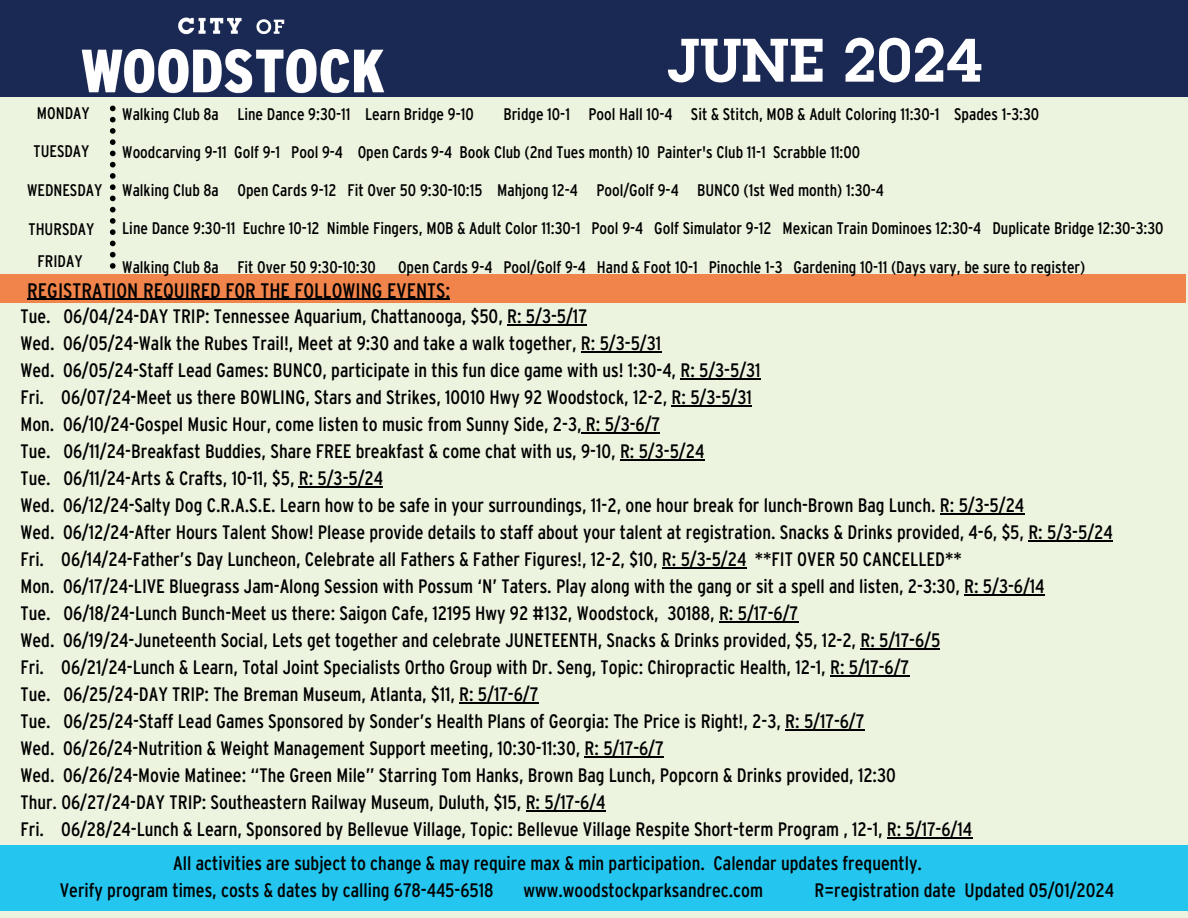
<style>
.page{position:relative;width:1188px;height:918px;background:#ecf4e0}
.page>*{position:absolute;margin:0;border:0;box-sizing:border-box;transform-origin:0 0}
.t1{font:600 60px "Lubalin Graph Std";color:#fff}
.t2{font:condensed 21px "Interstate";color:#000}
.t3{font:condensed 19.5px/27px "Interstate";color:#000}
.t4{font:condensed 16.8px "Interstate";color:#000}
</style>
<div class="page">
<div style="left:0;top:0;width:1188px;height:97px;background:#1a2854"></div>
<div style="left:0;top:275px;width:1186px;height:28px;background:#f1844a"></div>
<img style="left:81px;top:17px;width:304px;height:77px">
<svg style="left:110px;top:106px;width:6px;height:163px"></svg>
<div style="left:0;top:845px;width:1188px;height:65px;background:#24c5ef"></div>
<hr style="left:507px;top:325px;width:80px;height:1px;background:#000">
<hr style="left:581px;top:352px;width:80px;height:1px;background:#000">
<hr style="left:680px;top:379px;width:81px;height:1px;background:#000">
<hr style="left:672px;top:406px;width:80px;height:1px;background:#000">
<hr style="left:582px;top:433px;width:78px;height:1px;background:#000">
<hr style="left:620px;top:460px;width:84px;height:1px;background:#000">
<hr style="left:299px;top:487px;width:84px;height:1px;background:#000">
<hr style="left:940px;top:514px;width:84px;height:1px;background:#000">
<hr style="left:1028px;top:541px;width:85px;height:1px;background:#000">
<hr style="left:662px;top:568px;width:84px;height:1px;background:#000">
<hr style="left:964px;top:595px;width:81px;height:1px;background:#000">
<hr style="left:719px;top:622px;width:79px;height:1px;background:#000">
<hr style="left:860px;top:649px;width:80px;height:1px;background:#000">
<hr style="left:830px;top:676px;width:79px;height:1px;background:#000">
<hr style="left:459px;top:703px;width:79px;height:1px;background:#000">
<hr style="left:785px;top:730px;width:79px;height:1px;background:#000">
<hr style="left:585px;top:757px;width:79px;height:1px;background:#000">
<hr style="left:526px;top:811px;width:80px;height:1px;background:#000">
<hr style="left:887px;top:838px;width:85px;height:1px;background:#000">
<hr style="left:27px;top:299px;width:423px;height:1px;background:#000">
<h4 class="t4" style="left:37px;top:103px;width:54px">MONDAY</h4>
<h3 class="t4" style="left:34px;top:142px;width:57px">TUESDAY</h3>
<h2 class="t4" style="left:27px;top:181px;width:77px">WEDNESDAY</h2>
<h4 class="t4" style="left:29px;top:219px;width:67px">THURSDAY</h4>
<h4 class="t4" style="left:38px;top:251px;width:46px">FRIDAY</h4>
<h4 class="t1" style="left:667px;top:39px;width:316px">JUNE 2024</h4>
<p class="t4" style="left:122px;top:104px;width:353px">Walking Club 8a Line Dance 9:30-11 Learn Bridge 9-10</p>
<p class="t4" style="left:503px;top:104px;width:537px">Bridge 10-1 Pool Hall 10-4 Sit &amp; Stitch, MOB &amp; Adult Coloring 11:30-1 Spades 1-3:30</p>
<p class="t4" style="left:122px;top:143px;width:740px">Woodcarving 9-11 Golf 9-1 Pool 9-4 Open Cards 9-4 Book Club (2nd Tues month) 10 Painter's Club 11-1 Scrabble 11:00</p>
<p class="t4" style="left:122px;top:181px;width:763px">Walking Club 8a Open Cards 9-12 Fit Over 50 9:30-10:15 Mahjong 12-4 Pool/Golf 9-4 BUNCO (1st Wed month) 1:30-4</p>
<p class="t4" style="left:122px;top:219px;width:1043px">Line Dance 9:30-11 Euchre 10-12 Nimble Fingers, MOB &amp; Adult Color 11:30-1 Pool 9-4 Golf Simulator 9-12 Mexican Train Dominoes 12:30-4 Duplicate Bridge 12:30-3:30</p>
<p class="t4" style="left:122px;top:257px;width:255px">Walking Club 8a Fit Over 50 9:30-10:30</p>
<p class="t4" style="left:398px;top:257px;width:689px">Open Cards 9-4 Pool/Golf 9-4 Hand &amp; Foot 10-1 Pinochle 1-3 Gardening 10-11 (Days vary, be sure to register)</p>
<p class="t2" style="left:27px;top:278px;width:424px">REGISTRATION REQUIRED FOR THE FOLLOWING EVENTS:</p>
<h3 class="t3" style="left:20px;top:303px;width:1094px">Tue. 06/04/24-DAY TRIP: Tennessee Aquarium, Chattanooga, $50, R: 5/3-5/17<br>Wed. 06/05/24-Walk the Rubes Trail!, Meet at 9:30 and take a walk together, R: 5/3-5/31<br>Wed. 06/05/24-Staff Lead Games: BUNCO, participate in this fun dice game with us! 1:30-4, R: 5/3-5/31<br>Fri. 06/07/24-Meet us there BOWLING, Stars and Strikes, 10010 Hwy 92 Woodstock, 12-2, R: 5/3-5/31<br>Mon. 06/10/24-Gospel Music Hour, come listen to music from Sunny Side, 2-3, R: 5/3-6/7<br>Tue. 06/11/24-Breakfast Buddies, Share FREE breakfast &amp; come chat with us, 9-10, R: 5/3-5/24<br>Tue. 06/11/24-Arts &amp; Crafts, 10-11, $5, R: 5/3-5/24<br>Wed. 06/12/24-Salty Dog C.R.A.S.E. Learn how to be safe in your surroundings, 11-2, one hour break for lunch-Brown Bag Lunch. R: 5/3-5/24<br>Wed. 06/12/24-After Hours Talent Show! Please provide details to staff about your talent at registration. Snacks &amp; Drinks provided, 4-6, $5, R: 5/3-5/24<br>Fri. 06/14/24-Father’s Day Luncheon, Celebrate all Fathers &amp; Father Figures!, 12-2, $10, R: 5/3-5/24 **FIT OVER 50 CANCELLED**<br>Mon. 06/17/24-LIVE Bluegrass Jam-Along Session with Possum ‘N’ Taters. Play along with the gang or sit a spell and listen, 2-3:30, R: 5/3-6/14<br>Tue. 06/18/24-Lunch Bunch-Meet us there: Saigon Cafe, 12195 Hwy 92 #132, Woodstock, 30188, R: 5/17-6/7<br>Wed. 06/19/24-Juneteenth Social, Lets get together and celebrate JUNETEENTH, Snacks &amp; Drinks provided, $5, 12-2, R: 5/17-6/5<br>Fri. 06/21/24-Lunch &amp; Learn, Total Joint Specialists Ortho Group with Dr. Seng, Topic: Chiropractic Health, 12-1, R: 5/17-6/7<br>Tue. 06/25/24-DAY TRIP: The Breman Museum, Atlanta, $11, R: 5/17-6/7<br>Tue. 06/25/24-Staff Lead Games Sponsored by Sonder’s Health Plans of Georgia: The Price is Right!, 2-3, R: 5/17-6/7<br>Wed. 06/26/24-Nutrition &amp; Weight Management Support meeting, 10:30-11:30, R: 5/17-6/7<br>Wed. 06/26/24-Movie Matinee: “The Green Mile” Starring Tom Hanks, Brown Bag Lunch, Popcorn &amp; Drinks provided, 12:30<br>Thur. 06/27/24-DAY TRIP: Southeastern Railway Museum, Duluth, $15, R: 5/17-6/4<br>Fri. 06/28/24-Lunch &amp; Learn, Sponsored by Bellevue Village, Topic: Bellevue Village Respite Short-term Program , 12-1, R: 5/17-6/14</h3>
<h4 class="t3" style="left:60px;top:849px;width:864px;text-indent:113px">All activities are subject to change &amp; may require max &amp; min participation. Calendar updates frequently.<br>Verify program times, costs &amp; dates by calling 678-445-6518</h4>
<h4 class="t3" style="left:523px;top:876px;width:241px">www.woodstockparksandrec.com</h4>
<h4 class="t3" style="left:815px;top:876px;width:301px">R=registration date Updated 05/01/2024</h4>
</div>
